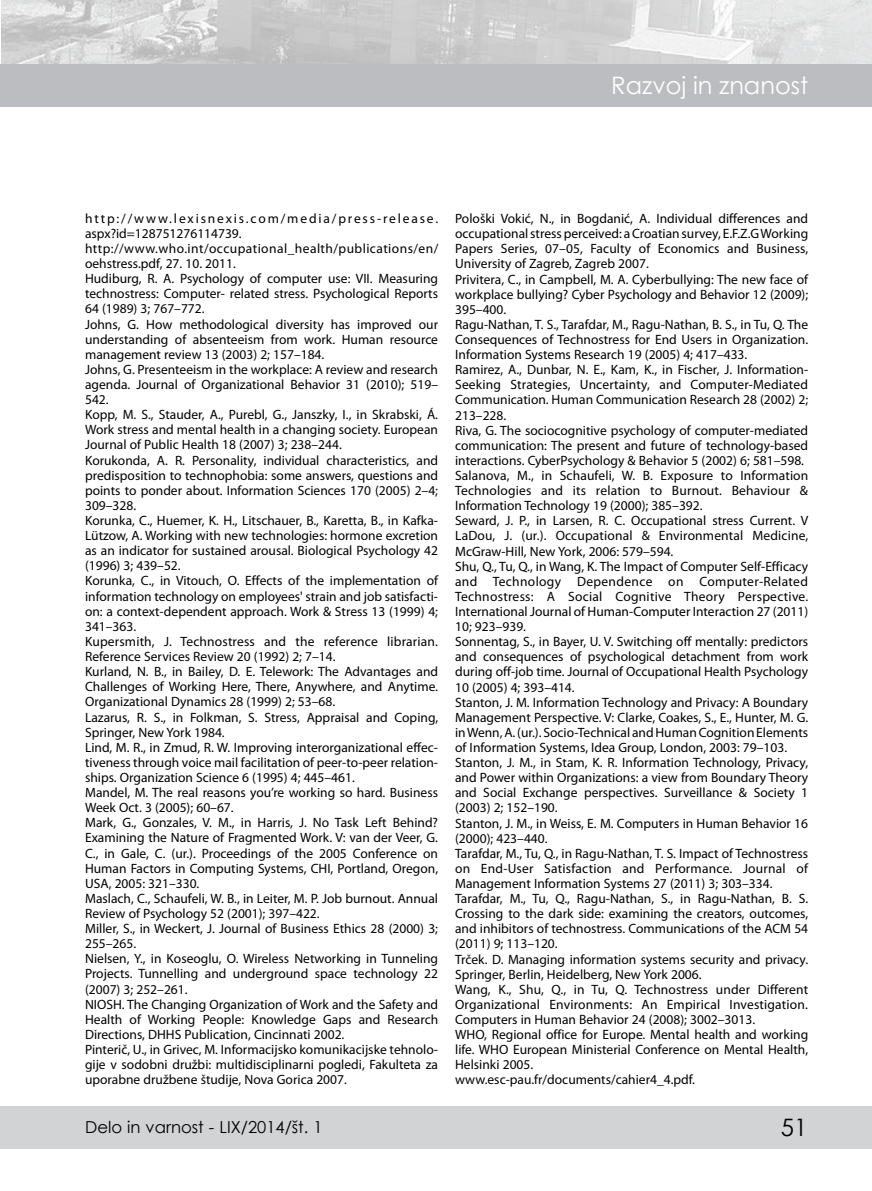
<style>
.page{position:relative;width:872px;height:1191px;background:#fff}
.page>*{position:absolute;margin:0;border:0;box-sizing:border-box;transform-origin:0 0}
.t1{font:24px "Century Gothic";color:#fff}
.t2{font:24px "Century Gothic";color:#000}
.t3{font:16.5px "Century Gothic";color:#000}
.t4{font:13.5px/15.1px "Myriad Pro";color:#000}
</style>
<div class="page">
<div style="left:0;top:1106px;width:872px;height:42px;background:#d1d3d4"></div>
<img style="left:1px;top:0;width:871px;height:64px">
<div style="left:0;top:64px;width:872px;height:42px;background:#bcbdc0"></div>
<h1 class="t1" style="left:611px;top:69px;width:198px">Razvoj in znanost</h1>
<p class="t4" style="left:85px;top:210px;width:355px">http://www.lexisnexis.com/media/press-release. aspx?id=128751276114739. http://www.who.int/occupational_health/publications/en/ oehstress.pdf, 27. 10. 2011.<br>Hudiburg, R. A. Psychology of computer use: VII. Measuring technostress: Computer- related stress. Psychological Reports 64 (1989) 3; 767–772.<br>Johns, G. How methodological diversity has improved our understanding of absenteeism from work. Human resource management review 13 (2003) 2; 157–184.<br>Johns, G. Presenteeism in the workplace: A review and research agenda. Journal of Organizational Behavior 31 (2010); 519– 542.<br>Kopp, M. S., Stauder, A., Purebl, G., Janszky, I., in Skrabski, Á.<br>Work stress and mental health in a changing society. European Journal of Public Health 18 (2007) 3; 238–244.<br>Korukonda, A. R. Personality, individual characteristics, and predisposition to technophobia: some answers, questions and points to ponder about. Information Sciences 170 (2005) 2–4; 309–328.<br>Korunka, C., Huemer, K. H., Litschauer, B., Karetta, B., in Kafka-Lützow, A. Working with new technologies: hormone excretion as an indicator for sustained arousal. Biological Psychology 42 (1996) 3; 439–52.<br>Korunka, C., in Vitouch, O. Effects of the implementation of information technology on employees' strain and job satisfacti&shy;on: a context-dependent approach. Work &amp; Stress 13 (1999) 4; 341–363.<br>Kupersmith, J. Technostress and the reference librarian.<br>Reference Services Review 20 (1992) 2; 7–14.<br>Kurland, N. B., in Bailey, D. E. Telework: The Advantages and Challenges of Working Here, There, Anywhere, and Anytime.<br>Organizational Dynamics 28 (1999) 2; 53–68.<br>Lazarus, R. S., in Folkman, S. Stress, Appraisal and Coping, Springer, New York 1984.<br>Lind, M. R., in Zmud, R. W. Improving interorganizational effec&shy;tiveness through voice mail facilitation of peer-to-peer relation&shy;ships. Organization Science 6 (1995) 4; 445–461.<br>Mandel, M. The real reasons you’re working so hard. Business Week Oct. 3 (2005); 60–67.<br>Mark, G., Gonzales, V. M., in Harris, J. No Task Left Behind?<br>Examining the Nature of Fragmented Work. V: van der Veer, G.<br>C., in Gale, C. (ur.). Proceedings of the 2005 Conference on Human Factors in Computing Systems, CHI, Portland, Oregon, USA, 2005: 321–330.<br>Maslach, C., Schaufeli, W. B., in Leiter, M. P. Job burnout. Annual Review of Psychology 52 (2001); 397–422.<br>Miller, S., in Weckert, J. Journal of Business Ethics 28 (2000) 3; 255–265.<br>Nielsen, Y., in Koseoglu, O. Wireless Networking in Tunneling Projects. Tunnelling and underground space technology 22 (2007) 3; 252–261.<br>NIOSH. The Changing Organization of Work and the Safety and Health of Working People: Knowledge Gaps and Research Directions, DHHS Publication, Cincinnati 2002.<br>Pinterič, U., in Grivec, M. Informacijsko komunikacijske tehnolo&shy;gije v sodobni družbi: multidisciplinarni pogledi, Fakulteta za uporabne družbene študije, Nova Gorica 2007.</p>
<p class="t4" style="left:455px;top:211px;width:355px">Pološki Vokić, N., in Bogdanić, A. Individual differences and occupational stress perceived: a Croatian survey, E.F.Z.G Working Papers Series, 07–05, Faculty of Economics and Business, University of Zagreb, Zagreb 2007.<br>Privitera, C., in Campbell, M. A. Cyberbullying: The new face of workplace bullying? Cyber Psychology and Behavior 12 (2009); 395–400.<br>Ragu-Nathan, T. S., Tarafdar, M., Ragu-Nathan, B. S., in Tu, Q. The Consequences of Technostress for End Users in Organization.<br>Information Systems Research 19 (2005) 4; 417–433.<br>Ramirez, A., Dunbar, N. E., Kam, K., in Fischer, J. Information-Seeking Strategies, Uncertainty, and Computer-Mediated Communication. Human Communication Research 28 (2002) 2; 213–228.<br>Riva, G. The sociocognitive psychology of computer-mediated communication: The present and future of technology-based interactions. CyberPsychology &amp; Behavior 5 (2002) 6; 581–598.<br>Salanova, M., in Schaufeli, W. B. Exposure to Information Technologies and its relation to Burnout. Behaviour &amp; Information Technology 19 (2000); 385–392.<br>Seward, J. P., in Larsen, R. C. Occupational stress Current. V LaDou, J. (ur.). Occupational &amp; Environmental Medicine, McGraw-Hill, New York, 2006: 579–594.<br>Shu, Q., Tu, Q., in Wang, K. The Impact of Computer Self-Efficacy and Technology Dependence on Computer-Related Technostress: A Social Cognitive Theory Perspective.<br>International Journal of Human-Computer Interaction 27 (2011)<br>10; 923–939.<br>Sonnentag, S., in Bayer, U. V. Switching off mentally: predictors and consequences of psychological detachment from work during off-job time. Journal of Occupational Health Psychology 10 (2005) 4; 393–414.<br>Stanton, J. M. Information Technology and Privacy: A Boundary Management Perspective. V: Clarke, Coakes, S., E., Hunter, M. G. in Wenn, A. (ur.). Socio-Technical and Human Cognition Elements of Information Systems, Idea Group, London, 2003: 79–103.<br>Stanton, J. M., in Stam, K. R. Information Technology, Privacy, and Power within Organizations: a view from Boundary Theory and Social Exchange perspectives. Surveillance &amp; Society 1 (2003) 2; 152–190.<br>Stanton, J. M., in Weiss, E. M. Computers in Human Behavior 16 (2000); 423–440.<br>Tarafdar, M., Tu, Q., in Ragu-Nathan, T. S. Impact of Technostress on End-User Satisfaction and Performance. Journal of Management Information Systems 27 (2011) 3; 303–334.<br>Tarafdar, M., Tu, Q., Ragu-Nathan, S., in Ragu-Nathan, B. S.<br>Crossing to the dark side: examining the creators, outcomes, and inhibitors of technostress. Communications of the ACM 54 (2011) 9; 113–120.<br>Trček. D. Managing information systems security and privacy.<br>Springer, Berlin, Heidelberg, New York 2006.<br>Wang, K., Shu, Q., in Tu, Q. Technostress under Different Organizational Environments: An Empirical Investigation.<br>Computers in Human Behavior 24 (2008); 3002–3013.<br>WHO, Regional office for Europe. Mental health and working life. WHO European Ministerial Conference on Mental Health, Helsinki 2005.<br>www.esc-pau.fr/documents/cahier4_4.pdf.</p>
<p class="t3" style="left:85px;top:1115px;width:239px">Delo in varnost - LIX/2014/št. 1</p>
<h1 class="t2" style="left:780px;top:1110px;width:28px">51</h1>
</div>
